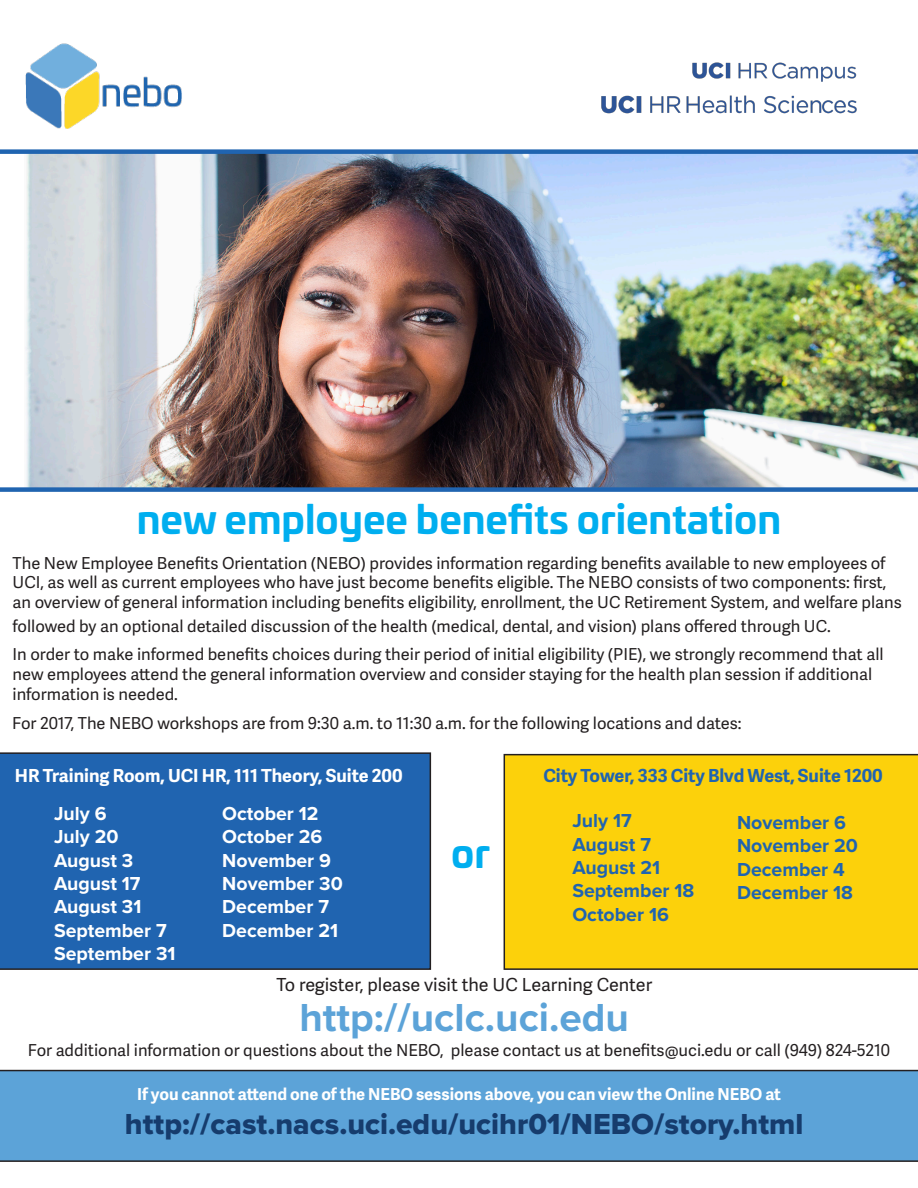
<style>
.page{position:relative;width:918px;height:1188px;background:#fff}
.page>*{position:absolute;margin:0;border:0;box-sizing:border-box;transform-origin:0 0}
.t1{font:700 40.5px "Proxima Nova";color:#5ca3d8}
.t2{font:700 39px "Univia Pro";color:#00aeef}
.t3{font:30px "Proxima Nova Extrabld";color:#163c6d}
.t4{font:700 19.5px "Proxima Nova";color:#fff}
.t5{font:700 19.5px "Proxima Nova";color:#2064b0}
.t6{font:18px "Adelle Sans";color:#231f20}
.t7{font:700 18px "Adelle Sans";color:#fff}
.t8{font:700 18px "Adelle Sans";color:#2064b0}
.t9{font:16.5px/19.8px "Adelle Sans";color:#231f20}
.t10{font:700 16.5px "Adelle Sans";color:#fff}
</style>
<div class="page">
<img style="left:0;top:149px;width:918px;height:343px">
<div style="left:0;top:752px;width:431px;height:218px;background:#2064b0"></div>
<div style="left:504px;top:754px;width:414px;height:216px;background:#fcd10b"></div>
<div style="left:0;top:1070px;width:918px;height:92px;background:#5ca3d8"></div>
<img style="left:25px;top:43px;width:157px;height:86px">
<img style="left:601px;top:95px;width:256px;height:19px">
<img style="left:692px;top:62px;width:165px;height:20px">
<p class="t2" style="left:137px;top:488px;width:646px">new employee benefits orientation</p>
<p class="t9" style="left:13px;top:552px;width:891px">The New Employee Benefits Orientation (NEBO) provides information regarding benefits available to new employees of<br>UCI, as well as current employees who have just become benefits eligible. The NEBO consists of two components: first, an overview of general information including benefits eligibility, enrollment, the UC Retirement System, and welfare plans</p>
<p class="t9" style="left:13px;top:615px;width:820px">followed by an optional detailed discussion of the health (medical, dental, and vision) plans offered through UC.</p>
<p class="t9" style="left:13px;top:644px;width:872px">In order to make informed benefits choices during their period of initial eligibility (PIE), we strongly recommend that all new employees attend the general information overview and consider staying for the health plan session if additional information is needed.</p>
<p class="t9" style="left:12px;top:713px;width:731px">For 2017, The NEBO workshops are from 9:30 a.m. to 11:30 a.m. for the following locations and dates:</p>
<p class="t7" style="left:15px;top:762px;width:389px">HR Training Room, UCI HR, 111 Theory, Suite 200</p>
<p class="t8" style="left:543px;top:762px;width:341px">City Tower, 333 City Blvd West, Suite 1200</p>
<p class="t4" style="left:54px;top:799px;width:54px">July 6</p>
<p class="t4" style="left:54px;top:822px;width:66px">July 20</p>
<p class="t4" style="left:54px;top:846px;width:81px">August 3</p>
<p class="t4" style="left:54px;top:869px;width:88px">August 17</p>
<p class="t4" style="left:54px;top:892px;width:89px">August 31</p>
<p class="t4" style="left:54px;top:916px;width:114px">September 7</p>
<p class="t4" style="left:54px;top:939px;width:123px">September 31</p>
<p class="t4" style="left:222px;top:799px;width:98px">October 12</p>
<p class="t4" style="left:222px;top:822px;width:102px">October 26</p>
<p class="t4" style="left:222px;top:846px;width:110px">November 9</p>
<p class="t4" style="left:222px;top:869px;width:122px">November 30</p>
<p class="t4" style="left:222px;top:892px;width:108px">December 7</p>
<p class="t4" style="left:222px;top:916px;width:117px">December 21</p>
<p class="t2" style="left:451px;top:822px;width:40px">or</p>
<p class="t5" style="left:572px;top:806px;width:61px">July 17</p>
<p class="t5" style="left:572px;top:830px;width:80px">August 7</p>
<p class="t5" style="left:572px;top:853px;width:89px">August 21</p>
<p class="t5" style="left:572px;top:876px;width:123px">September 18</p>
<p class="t5" style="left:572px;top:900px;width:98px">October 16</p>
<p class="t6" style="left:277px;top:972px;width:377px">To register, please visit the UC Learning Center</p>
<p class="t5" style="left:737px;top:808px;width:110px">November 6</p>
<p class="t5" style="left:737px;top:831px;width:122px">November 20</p>
<p class="t5" style="left:737px;top:855px;width:109px">December 4</p>
<p class="t5" style="left:737px;top:878px;width:117px">December 18</p>
<p class="t1" style="left:299px;top:987px;width:331px">http://uclc.uci.edu</p>
<p class="t9" style="left:28px;top:1039px;width:864px">For additional information or questions about the NEBO, please contact us at benefits@uci.edu or call (949) 824-5210</p>
<p class="t10" style="left:137px;top:1082px;width:645px">If you cannot attend one of the NEBO sessions above, you can view the Online NEBO at</p>
<p class="t3" style="left:125px;top:1106px;width:680px">http://cast.nacs.uci.edu/ucihr01/NEBO/story.html</p>
</div>
